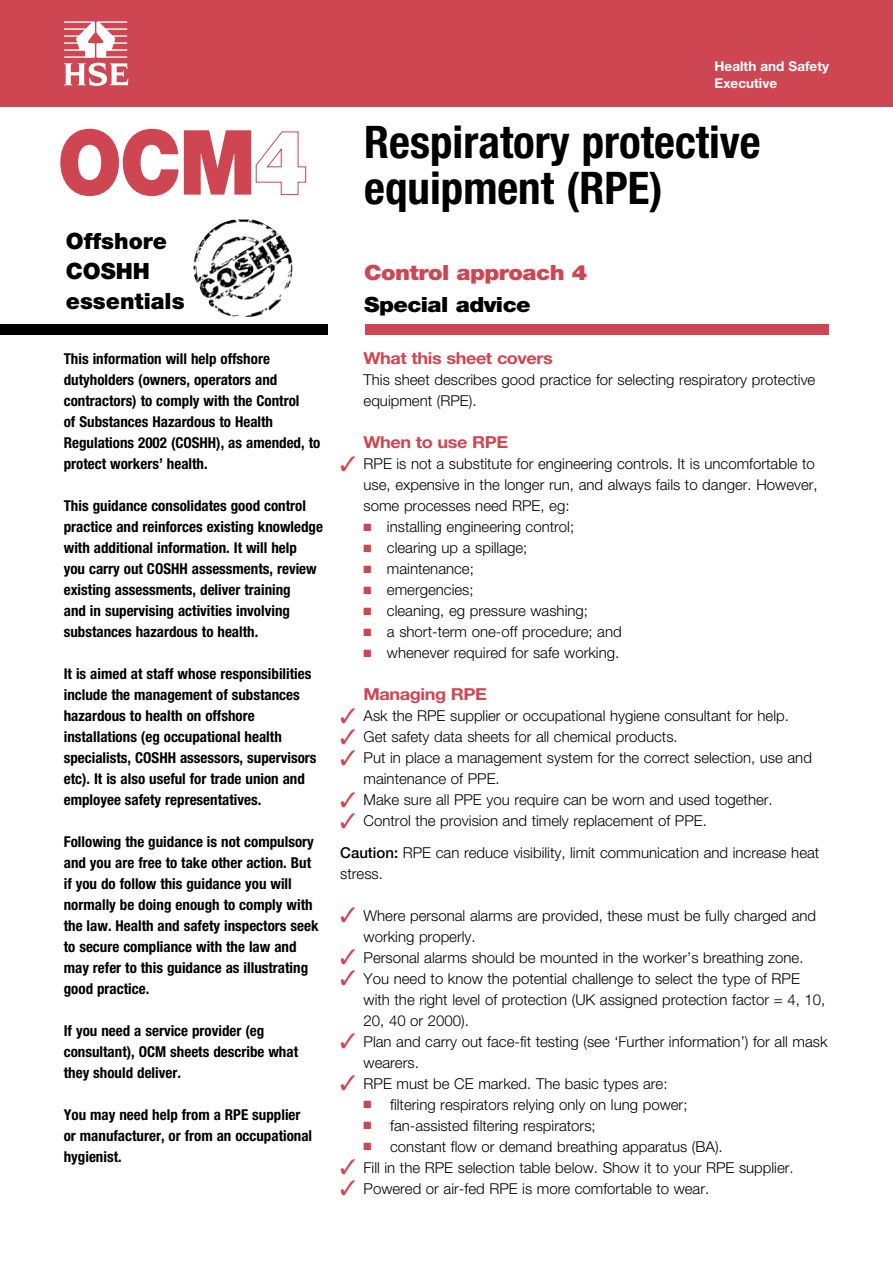
<style>
.page{position:relative;width:893px;height:1263px;background:#fff}
.page>*{position:absolute;margin:0;border:0;box-sizing:border-box;transform-origin:0 0}
.t1{font:900 90px "Helvetica Neue";color:#ce4652;scale:.9 1}
.t2{font:700 condensed 45px/46.5px "Helvetica Neue";color:#000}
.t3{font:900 22.5px/30px "Helvetica Neue";color:#000}
.t4{font:900 21px "Helvetica Neue";letter-spacing:-.025em;color:#ce4652;scale:1.1 1}
.t5{font:900 21px "Helvetica Neue";letter-spacing:-.025em;color:#000;scale:1.1 1}
.t6{font:700 16.5px "Helvetica Neue";letter-spacing:-.025em;color:#ce4652;scale:1.1 1}
.t7{font:300 15px/21px "Helvetica Neue";color:#000}
.t8{font:700 condensed 15px/21px "Helvetica Neue";color:#000}
.t9{font:700 13.5px/16.5px "Helvetica Neue";color:#fff}
.s1{color:#ce4652}
.s2{font-weight:500}
</style>
<div class="page">
<div style="left:0;top:0;width:893px;height:106px;background:#ce4652"></div>
<svg style="left:64px;top:21px;width:64px;height:65px"></svg>
<div style="left:366px;top:324px;width:463px;height:10px;background:#ce4652"></div>
<div style="left:0;top:324px;width:327px;height:10px;background:#000"></div>
<svg style="left:255px;top:131px;width:51px;height:64px"></svg>
<img style="left:193px;top:220px;width:100px;height:97px">
<h1 class="t1" style="left:57px;top:109px;width:222px">OCM</h1>
<h3 class="t3" style="left:66px;top:226px;width:120px">Offshore<br>COSHH essentials</h3>
<p class="t8" style="left:64px;top:348px;width:258px">This information will help offshore dutyholders (owners, operators and contractors) to comply with the Control<br>of Substances Hazardous to Health Regulations 2002 (COSHH), as amended, to protect workers’ health.</p>
<p class="t8" style="left:64px;top:495px;width:261px">This guidance consolidates good control practice and reinforces existing knowledge with additional information. It will help<br>you carry out COSHH assessments, review existing assessments, deliver training<br>and in supervising activities involving substances hazardous to health.</p>
<p class="t8" style="left:64px;top:663px;width:254px">It is aimed at staff whose responsibilities include the management of substances hazardous to health on offshore installations (eg occupational health specialists, COSHH assessors, supervisors etc). It is also useful for trade union and employee safety representatives.</p>
<p class="t8" style="left:64px;top:831px;width:256px">Following the guidance is not compulsory and you are free to take other action. But if you do follow this guidance you will normally be doing enough to comply with the law. Health and safety inspectors seek to secure compliance with the law and may refer to this guidance as illustrating good practice.</p>
<p class="t8" style="left:64px;top:1020px;width:236px">If you need a service provider (eg consultant), OCM sheets describe what they should deliver.</p>
<p class="t8" style="left:64px;top:1104px;width:250px">You may need help from a RPE supplier or manufacturer, or from an occupational hygienist.</p>
<p class="t9" style="left:715px;top:58px;width:116px">Health and Safety<br>Executive</p>
<h2 class="t2" style="left:364px;top:118px;width:398px">Respiratory protective equipment (RPE)</h2>
<h3 class="t4" style="left:364px;top:260px;width:204px">Control approach 4</h3>
<h3 class="t5" style="left:364px;top:292px;width:153px">Special advice</h3>
<p class="t6" style="left:364px;top:348px;width:174px">What this sheet covers</p>
<p class="t7" style="left:364px;top:369px;width:453px">This sheet describes good practice for selecting respiratory protective equipment (RPE).</p>
<p class="t6" style="left:364px;top:432px;width:133px">When to use RPE</p>
<p class="t7" style="left:364px;top:453px;width:456px;text-indent:-23px"><span class="s1">✓</span> RPE is not a substitute for engineering controls. It is uncomfortable to use, expensive in the longer run, and always fails to danger. However, some processes need RPE, eg:</p>
<p class="t7" style="left:364px;top:516px;width:212px"><span class="s1">■</span> installing engineering control;</p>
<p class="t7" style="left:364px;top:537px;width:165px"><span class="s1">■</span> clearing up a spillage;</p>
<p class="t7" style="left:364px;top:558px;width:112px"><span class="s1">■</span> maintenance;</p>
<p class="t7" style="left:364px;top:579px;width:112px"><span class="s1">■</span> emergencies;</p>
<p class="t7" style="left:364px;top:600px;width:226px"><span class="s1">■</span> cleaning, eg pressure washing;</p>
<p class="t7" style="left:364px;top:621px;width:260px"><span class="s1">■</span> a short-term one-off procedure; and</p>
<p class="t7" style="left:364px;top:642px;width:257px"><span class="s1">■</span> whenever required for safe working.</p>
<p class="t6" style="left:364px;top:684px;width:114px">Managing RPE</p>
<p class="t7" style="left:340px;top:705px;width:450px"><span class="s1">✓</span> Ask the RPE supplier or occupational hygiene consultant for help.</p>
<p class="t7" style="left:340px;top:726px;width:339px"><span class="s1">✓</span> Get safety data sheets for all chemical products.</p>
<p class="t7" style="left:364px;top:747px;width:450px;text-indent:-23px"><span class="s1">✓</span> Put in place a management system for the correct selection, use and maintenance of PPE.</p>
<p class="t7" style="left:340px;top:789px;width:434px"><span class="s1">✓</span> Make sure all PPE you require can be worn and used together.</p>
<p class="t7" style="left:340px;top:805px;width:481px;line-height:31.5px"><span class="s1">✓</span> Control the provision and timely replacement of PPE.<br><span class="s2">Caution:</span> RPE can reduce visibility, limit communication and increase heat</p>
<p class="t7" style="left:340px;top:862px;width:44px">stress.</p>
<p class="t7" style="left:364px;top:904px;width:454px;text-indent:-23px"><span class="s1">✓</span> Where personal alarms are provided, these must be fully charged and working properly.</p>
<p class="t7" style="left:340px;top:946px;width:465px"><span class="s1">✓</span> Personal alarms should be mounted in the worker’s breathing zone.</p>
<p class="t7" style="left:364px;top:967px;width:463px;text-indent:-23px"><span class="s1">✓</span> You need to know the potential challenge to select the type of RPE with the right level of protection (UK assigned protection factor = 4, 10,<br>20, 40 or 2000).</p>
<p class="t7" style="left:364px;top:1030px;width:465px;text-indent:-23px"><span class="s1">✓</span> Plan and carry out face-fit testing (see ‘Further information’) for all mask wearers.</p>
<p class="t7" style="left:340px;top:1072px;width:329px"><span class="s1">✓</span> RPE must be CE marked. The basic types are:</p>
<p class="t7" style="left:364px;top:1093px;width:325px"><span class="s1">■</span> filtering respirators relying only on lung power;</p>
<p class="t7" style="left:364px;top:1114px;width:234px"><span class="s1">■</span> fan-assisted filtering respirators;</p>
<p class="t7" style="left:364px;top:1135px;width:361px"><span class="s1">■</span> constant flow or demand breathing apparatus (BA).</p>
<p class="t7" style="left:340px;top:1156px;width:455px"><span class="s1">✓</span> Fill in the RPE selection table below. Show it to your RPE supplier.</p>
<p class="t7" style="left:340px;top:1177px;width:371px"><span class="s1">✓</span> Powered or air-fed RPE is more comfortable to wear.</p>
</div>
